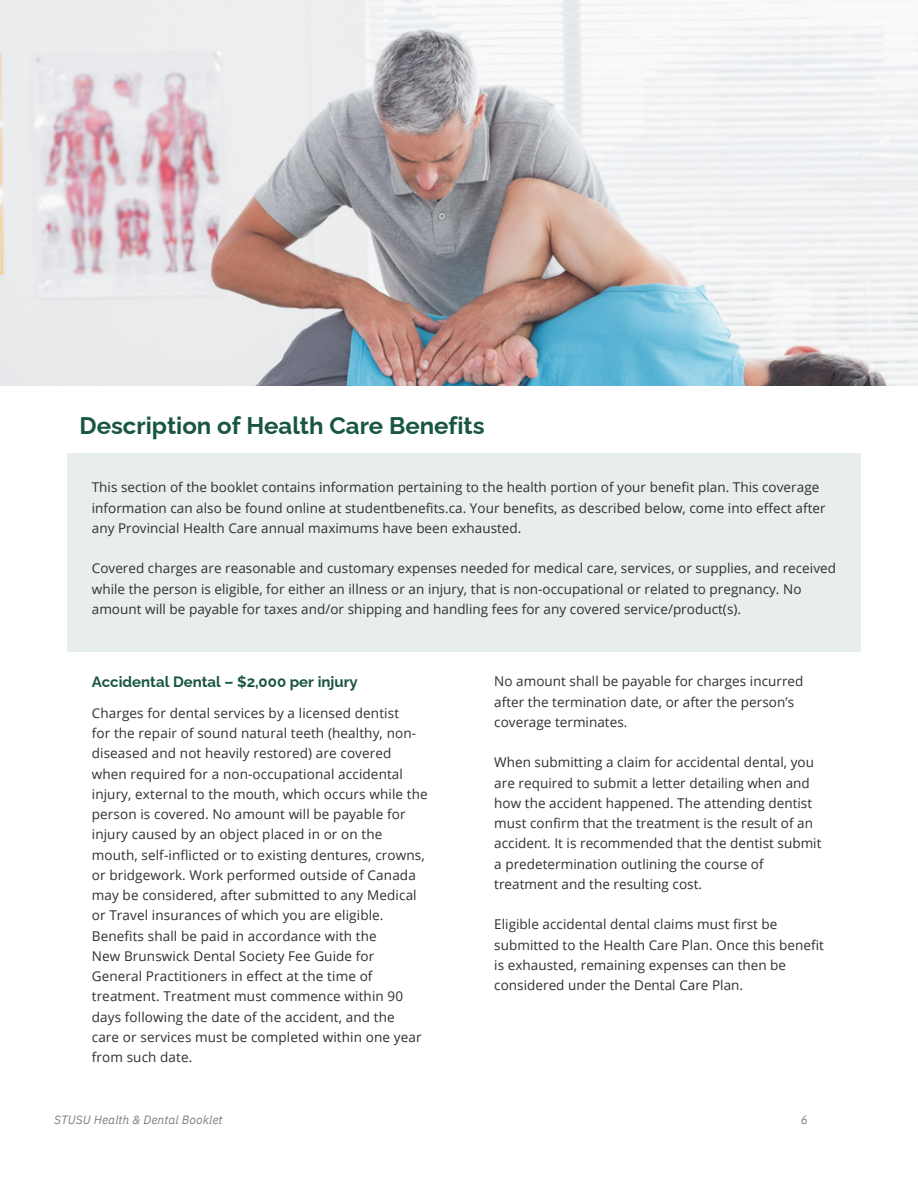
<style>
.page{position:relative;width:918px;height:1188px;background:#fff}
.page>*{position:absolute;margin:0;border:0;box-sizing:border-box;transform-origin:0 0}
.t1{font:700 24px "Raleway";color:#185640}
.t2{font:700 15px "Raleway";color:#185640}
.t3{font:13.5px/20.2px "Open Sans";letter-spacing:.005em;color:#312e2f}
.t4{font:italic 12px "IBM Plex Sans";letter-spacing:.01em;color:#808080}
</style>
<div class="page">
<div style="left:68px;top:454px;width:793px;height:198px;background:#e8eeec"></div>
<img style="left:0;top:0;width:918px;height:386px">
<p class="t1" style="left:80px;top:411px;width:407px">Description of Health Care Benefits</p>
<p class="t3" style="left:92px;top:477px;width:735px">This section of the booklet contains information pertaining to the health portion of your benefit plan. This coverage information can also be found online at studentbenefits.ca. Your benefits, as described below, come into effect after any Provincial Health Care annual maximums have been exhausted.</p>
<p class="t3" style="left:92px;top:558px;width:746px">Covered charges are reasonable and customary expenses needed for medical care, services, or supplies, and received while the person is eligible, for either an illness or an injury, that is non-occupational or related to pregnancy. No amount will be payable for taxes and/or shipping and handling fees for any covered service/product(s).</p>
<p class="t2" style="left:92px;top:673px;width:268px">Accidental Dental – $2,000 per injury</p>
<p class="t3" style="left:92px;top:703px;width:309px">Charges for dental services by a licensed dentist</p>
<p class="t3" style="left:92px;top:723px;width:337px">for the repair of sound natural teeth (healthy, non&shy;diseased and not heavily restored) are covered when required for a non-occupational accidental injury, external to the mouth, which occurs while the person is covered. No amount will be payable for injury caused by an object placed in or on the</p>
<p class="t3" style="left:92px;top:844px;width:334px">mouth, self-inflicted or to existing dentures, crowns, or bridgework. Work performed outside of Canada may be considered, after submitted to any Medical or Travel insurances of which you are eligible.</p>
<p class="t3" style="left:92px;top:925px;width:287px">Benefits shall be paid in accordance with the</p>
<p class="t3" style="left:92px;top:946px;width:284px">New Brunswick Dental Society Fee Guide for</p>
<p class="t3" style="left:92px;top:966px;width:282px">General Practitioners in effect at the time of</p>
<p class="t3" style="left:92px;top:986px;width:313px">treatment. Treatment must commence within 90</p>
<p class="t3" style="left:92px;top:1006px;width:304px">days following the date of the accident, and the</p>
<p class="t3" style="left:92px;top:1027px;width:331px">care or services must be completed within one year</p>
<p class="t3" style="left:92px;top:1047px;width:102px">from such date.</p>
<p class="t3" style="left:494px;top:671px;width:311px">No amount shall be payable for charges incurred after the termination date, or after the person’s coverage terminates.</p>
<p class="t3" style="left:494px;top:752px;width:321px">When submitting a claim for accidental dental, you</p>
<p class="t3" style="left:494px;top:772px;width:317px">are required to submit a letter detailing when and</p>
<p class="t3" style="left:494px;top:793px;width:319px">how the accident happened. The attending dentist</p>
<p class="t3" style="left:494px;top:813px;width:320px">must confirm that the treatment is the result of an</p>
<p class="t3" style="left:494px;top:833px;width:329px">accident. It is recommended that the dentist submit</p>
<p class="t3" style="left:494px;top:853px;width:271px">a predetermination outlining the course of</p>
<p class="t3" style="left:494px;top:874px;width:209px">treatment and the resulting cost.</p>
<p class="t3" style="left:494px;top:914px;width:285px">Eligible accidental dental claims must first be</p>
<p class="t3" style="left:494px;top:934px;width:331px">submitted to the Health Care Plan. Once this benefit</p>
<p class="t3" style="left:494px;top:955px;width:293px">is exhausted, remaining expenses can then be</p>
<p class="t3" style="left:494px;top:975px;width:250px">considered under the Dental Care Plan.</p>
<p class="t4" style="left:54px;top:1112px;width:170px">STUSU Health &amp; Dental Booklet</p>
<p class="t4" style="left:801px;top:1112px;width:9px">6</p>
</div>
